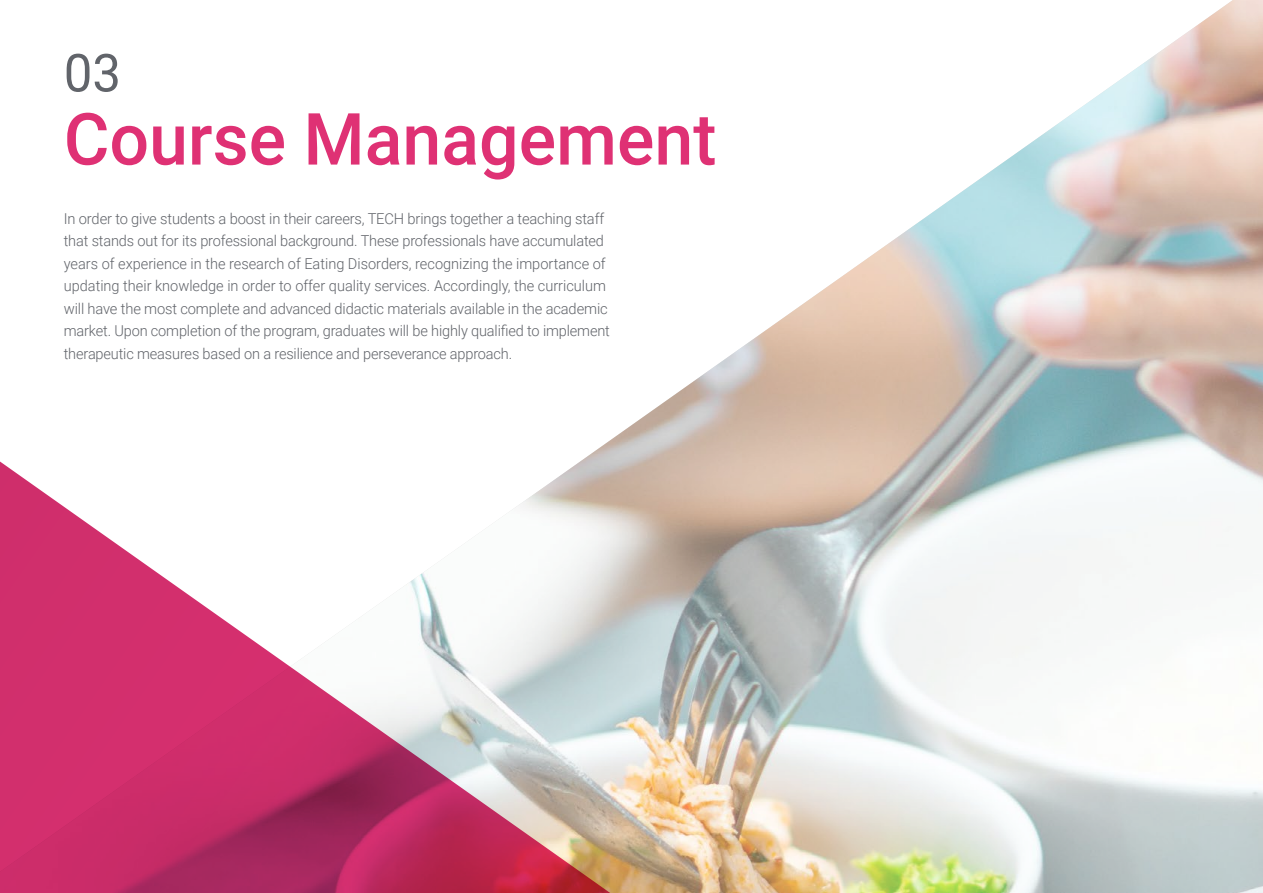
<style>
.page{position:relative;width:1263px;height:893px;background:#fff}
.page>*{position:absolute;margin:0;border:0;box-sizing:border-box;transform-origin:0 0}
.t1{font:500 72px "Roboto";color:#df3174}
.t2{font:52.5px "Roboto";color:#61646a}
.t3{font:300 15px/22.5px "Roboto";letter-spacing:-.01em;color:#61646a}
</style>
<div class="page">
<img style="left:602px;top:0;width:661px;height:893px">
<svg style="left:0;top:446px;width:640px;height:447px"></svg>
<h2 class="t2" style="left:64px;top:36px;width:59px">03</h2>
<h1 class="t1" style="left:64px;top:89px;width:654px">Course Management</h1>
<p class="t3" style="left:64px;top:207px;width:548px">In order to give students a boost in their careers, TECH brings together a teaching staff that stands out for its professional background. These professionals have accumulated years of experience in the research of Eating Disorders, recognizing the importance of updating their knowledge in order to offer quality services. Accordingly, the curriculum will have the most complete and advanced didactic materials available in the academic market. Upon completion of the program, graduates will be highly qualified to implement therapeutic measures based on a resilience and perseverance approach.</p>
</div>
